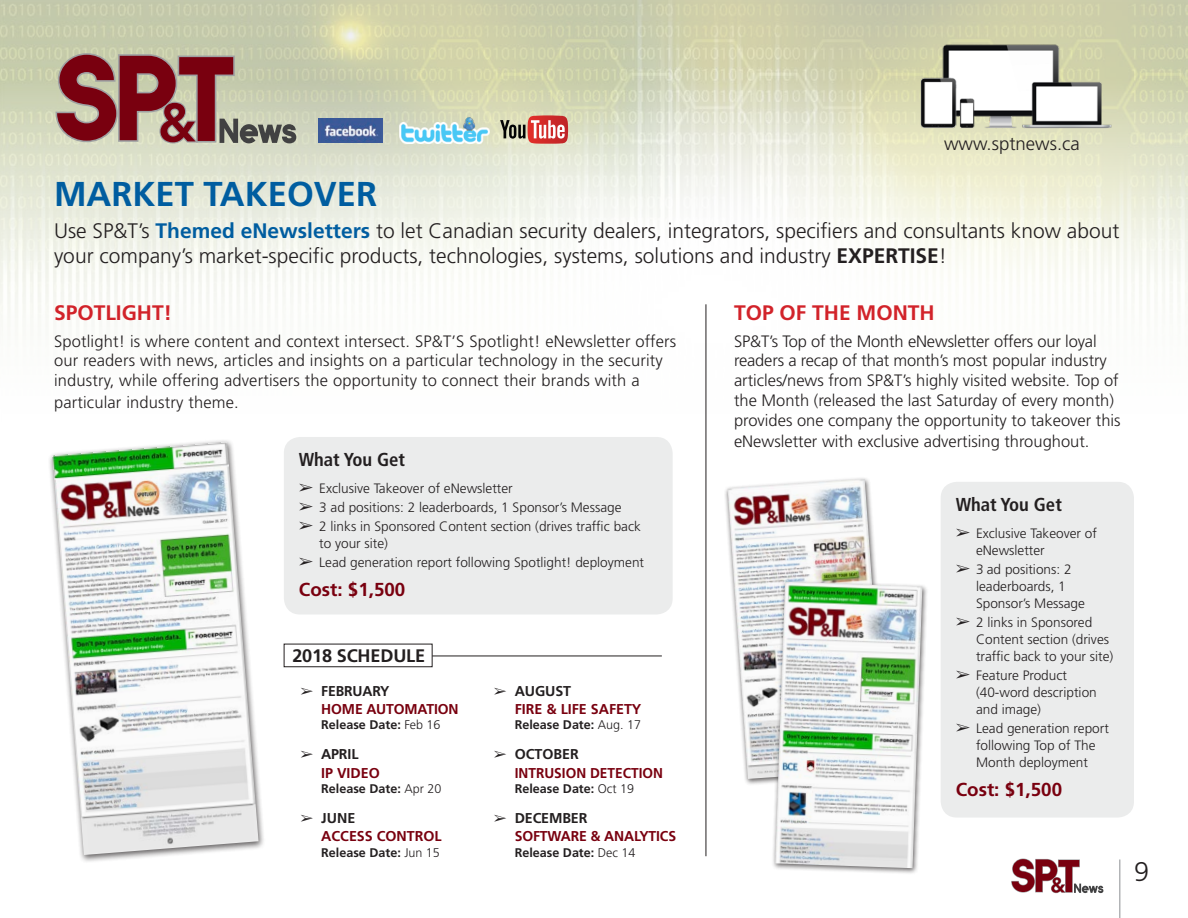
<style>
.page{position:relative;width:1188px;height:918px;background:#fff}
.page>*{position:absolute;margin:0;border:0;box-sizing:border-box;transform-origin:0 0}
.t1{font:700 34.5px "Frutiger LT Std";color:#005da0}
.t2{font:300 27px "Frutiger LT Std";color:#231f20}
.t3{font:300 21px/25.2px "Frutiger LT Std";color:#231f20}
.t4{font:700 21px "Frutiger LT Std";color:#d2232a}
.t5{font:700 18.75px "Frutiger LT Std";color:#79000f}
.t6{font:700 condensed 18.75px "Frutiger LT Std";color:#231f20}
.t7{font:300 18.6px "Frutiger LT Std";color:#231f20}
.t8{font:700 18.15px "Frutiger LT Std";letter-spacing:-.01em;color:#231f20}
.t9{font:300 16.5px/19.8px "Frutiger LT Std";color:#231f20}
.t10{font:700 14.25px/18.1px "Frutiger LT Std";color:#79000f}
.t11{font:700 14.25px/18.1px "Frutiger LT Std";color:#79000f;scale:.96 1}
.t12{font:300 13.65px/17px "Frutiger LT Std";color:#231f20}
.t13{font:700 12.6px "Frutiger LT Std";color:#231f20}
.s1{font-weight:700;color:#005da0}
.s2{font-weight:700}
.s3{color:#231f20}
.s4{font-weight:300}
</style>
<div class="page">
<img style="left:0;top:0;width:1188px;height:455px">
<img style="left:898px;top:15px;width:226px;height:144px">
<img style="left:399px;top:123px;width:90px;height:20px">
<img style="left:462px;top:116px;width:14px;height:15px">
<img style="left:319px;top:119px;width:64px;height:24px">
<svg style="left:500px;top:115px;width:68px;height:29px"></svg>
<div style="left:284px;top:644px;width:148px;height:23px;border:1px solid #231f20"></div>
<hr style="left:432px;top:656px;width:230px;height:1px;background:#231f20">
<div style="left:941px;top:482px;width:193px;height:336px;background:#ebecec;border-radius:16px"></div>
<div style="left:284px;top:437px;width:389px;height:178px;background:#ebecec;border-radius:16px"></div>
<svg style="left:54px;top:52px;width:242px;height:93px"></svg>
<hr style="left:1119px;top:860px;width:1px;height:58px;background:#b2b4b6">
<svg style="left:1011px;top:858px;width:92px;height:36px"></svg>
<div style="left:724px;top:476px;width:167px;height:310px;background:#231f20;opacity:.7"></div>
<img style="left:728px;top:479px;width:157px;height:300px">
<div style="left:771px;top:579px;width:157px;height:296px;background:#231f20;opacity:.7"></div>
<img style="left:775px;top:582px;width:147px;height:286px">
<div style="left:48px;top:439px;width:218px;height:424px;background:#231f20;opacity:.7"></div>
<img style="left:52px;top:442px;width:207px;height:413px">
<hr style="left:706px;top:304px;width:1px;height:552px;background:#231f20">
<p class="t7" style="left:944px;top:133px;width:137px">www.sptnews.ca</p>
<h1 class="t1" style="left:54px;top:174px;width:325px">MARKET TAKEOVER</h1>
<p class="t3" style="left:54px;top:219px;width:1067px">Use SP&amp;T’s <span class="s1">Themed eNewsletters</span> to let Canadian security dealers, integrators, specifiers and consultants know about your company’s market-specific products, technologies, systems, solutions and industry <span class="s2">EXPERTISE</span>!</p>
<p class="t4" style="left:54px;top:300px;width:119px">SPOTLIGHT!</p>
<p class="t9" style="left:54px;top:331px;width:624px">Spotlight! is where content and context intersect. SP&amp;T’S Spotlight! eNewsletter offers our readers with news, articles and insights on a particular technology in the security industry, while offering advertisers the opportunity to connect their brands with a</p>
<p class="t9" style="left:54px;top:392px;width:186px">particular industry theme.</p>
<p class="t6" style="left:299px;top:449px;width:108px">What You Get</p>
<p class="t12" style="left:299px;top:480px;width:215px">➢ Exclusive Takeover of eNewsletter</p>
<p class="t12" style="left:299px;top:499px;width:324px">➢ 3 ad positions: 2 leaderboards, 1 Sponsor’s Message</p>
<p class="t12" style="left:319px;top:518px;width:323px;text-indent:-20px">➢ 2 links in Sponsored Content section (drives traffic back to your site)</p>
<p class="t12" style="left:299px;top:554px;width:347px">➢ Lead generation report following Spotlight! deployment</p>
<p class="t5" style="left:299px;top:578px;width:108px">Cost: $1,500</p>
<p class="t8" style="left:292px;top:645px;width:134px">2018 SCHEDULE</p>
<p class="t10" style="left:321px;top:682px;width:139px;text-indent:-21px"><span class="s3">➢ FEBRUARY<br></span>HOME AUTOMATION</p>
<p class="t13" style="left:321px;top:717px;width:121px">Release Date: <span class="s4">Feb 16</span></p>
<p class="t10" style="left:321px;top:745px;width:60px;text-indent:-21px"><span class="s3">➢ APRIL<br></span>IP VIDEO</p>
<p class="t13" style="left:321px;top:781px;width:122px">Release Date: <span class="s4">Apr 20</span></p>
<p class="t10" style="left:321px;top:809px;width:122px;text-indent:-21px"><span class="s3">➢ JUNE<br></span>ACCESS CONTROL</p>
<p class="t13" style="left:321px;top:845px;width:120px">Release Date: <span class="s4">Jun 15</span></p>
<p class="t10" style="left:515px;top:682px;width:128px;text-indent:-21px"><span class="s3">➢ AUGUST<br></span>FIRE &amp; LIFE SAFETY</p>
<p class="t13" style="left:515px;top:717px;width:128px">Release Date: <span class="s4">Aug. 17</span></p>
<p class="t11" style="left:515px;top:745px;width:156px;text-indent:-21px"><span class="s3">➢ OCTOBER<br></span>INTRUSION DETECTION</p>
<p class="t13" style="left:515px;top:781px;width:121px">Release Date: <span class="s4">Oct 19</span></p>
<p class="t10" style="left:515px;top:809px;width:163px;text-indent:-21px"><span class="s3">➢ DECEMBER<br></span>SOFTWARE &amp; ANALYTICS</p>
<p class="t13" style="left:515px;top:845px;width:122px">Release Date: <span class="s4">Dec 14</span></p>
<p class="t4" style="left:734px;top:300px;width:202px">TOP OF THE MONTH</p>
<p class="t9" style="left:734px;top:331px;width:388px">SP&amp;T’s Top of the Month eNewsletter offers our loyal readers a recap of that month’s most popular industry articles/news from SP&amp;T’s highly visited website. Top of the Month (released the last Saturday of every month) provides one company the opportunity to takeover this</p>
<p class="t9" style="left:734px;top:432px;width:357px">eNewsletter with exclusive advertising throughout.</p>
<p class="t6" style="left:956px;top:493px;width:108px">What You Get</p>
<p class="t12" style="left:976px;top:525px;width:122px;text-indent:-20px">➢ Exclusive Takeover of eNewsletter</p>
<p class="t12" style="left:976px;top:561px;width:110px;text-indent:-20px">➢ 3 ad positions: 2 leaderboards, 1<br>Sponsor’s Message</p>
<p class="t12" style="left:976px;top:614px;width:139px;text-indent:-20px">➢ 2 links in Sponsored<br>Content section (drives traffic back to your site)</p>
<p class="t12" style="left:976px;top:667px;width:122px;text-indent:-20px">➢ Feature Product (40-word description and image)</p>
<p class="t12" style="left:956px;top:720px;width:155px;text-align:center">➢ Lead generation report following Top of The<br>Month deployment</p>
<p class="t5" style="left:956px;top:778px;width:108px">Cost: $1,500</p>
<h2 class="t2" style="left:1134px;top:857px;width:17px">9</h2>
</div>
